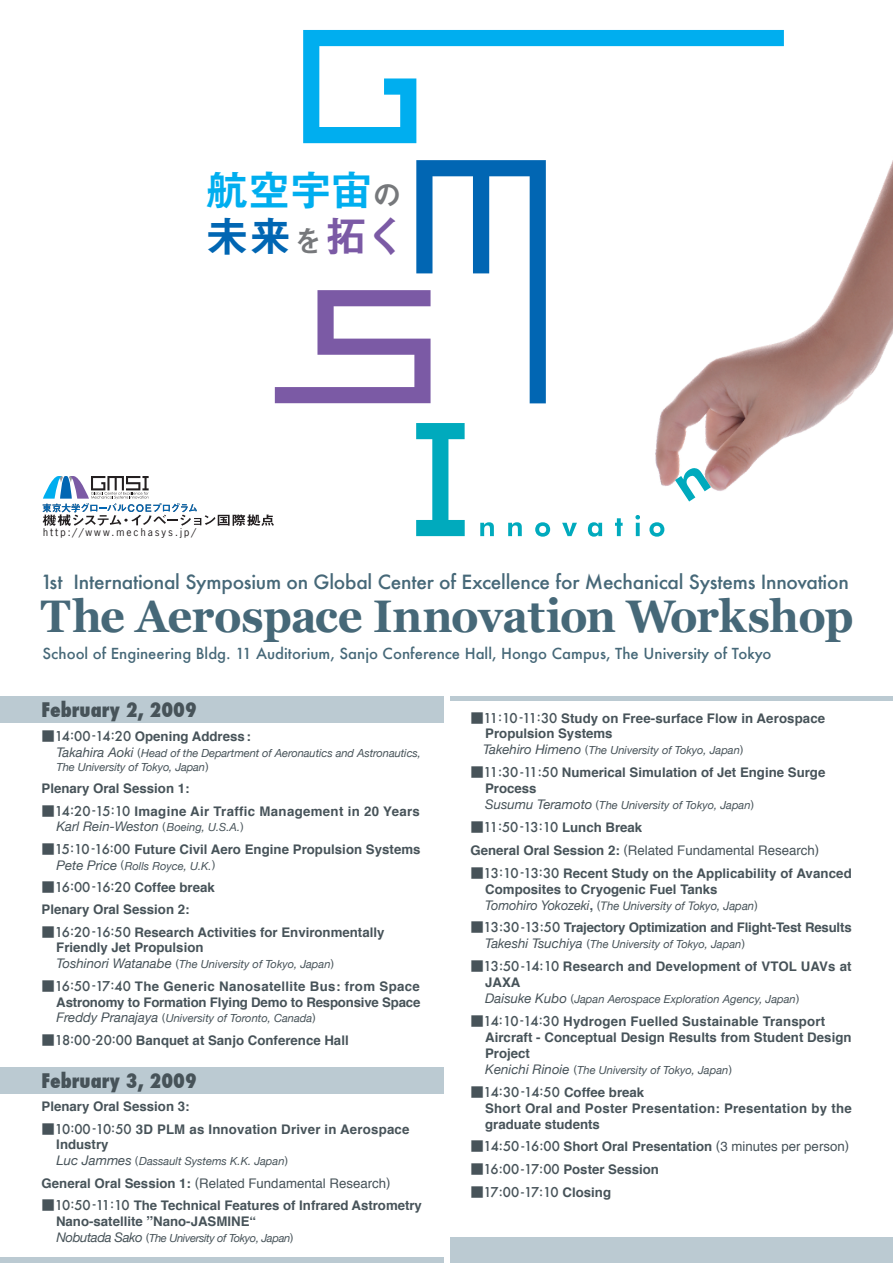
<style>
.page{position:relative;width:893px;height:1263px;background:#fff}
.page>*{position:absolute;margin:0;border:0;box-sizing:border-box;transform-origin:0 0}
.t1{font:700 45.67px "Georgia";letter-spacing:-.01em;color:#466878;scale:.95 1}
.t2{font:42px/46px "Midashi Go MB31";letter-spacing:-.01em;color:#00aeef}
.t3{font:800 condensed 19.65px "Futura";color:#475359}
.t4{font:500 19.12px "Futura";letter-spacing:-.015em;color:#466878}
.t5{font:500 14.85px "Futura";color:#466878}
.t6{font:700 13.27px/16px "Helvetica";color:#475359}
.t7{font:13.27px "Helvetica";color:#475359}
.t8{font:500 13.27px "Futura";letter-spacing:-.065em;color:#475359}
.t9{font:700 13.27px/16px "Helvetica";letter-spacing:.02em;color:#475359}
.t10{font:700 13.27px "Helvetica";letter-spacing:.025em;color:#475359}
.t11{font:italic 13.27px "Helvetica Neue";color:#475359}
.t12{font:italic 11.77px "Helvetica Neue";color:#475359;scale:.96 1}
.t13{font:italic 11.18px/14px "Helvetica Neue";color:#475359}
.t14{font:italic 11.18px "Helvetica Neue";letter-spacing:-.03em;color:#475359}
.t15{font:10.12px "News Gothic Std";letter-spacing:.2em;color:#231f20}
.s1{font-size:29.25px;color:#76787b}
.s2{color:#0166b3}
.s3{color:#7b5aa5}
.s4{font-family:"Midashi Min MA31";font-weight:400}
.s5{font-family:"Futura";font-weight:500}
.s6{font-size:13.27px}
.s7{font-family:"Helvetica";font-style:normal}
.s8{font-family:"Helvetica";font-weight:700}
.s9{font-weight:700}
.s10{font-family:"Helvetica";font-weight:700;font-style:normal;font-size:13.27px}
.s11{font-weight:400}
.s12{font-family:"Helvetica";font-style:normal;font-size:11.18px}
.s13{font-size:11.18px}
</style>
<div class="page">
<div style="left:0;top:697px;width:443px;height:26px;background:#bbcad2"></div>
<hr style="left:450px;top:697px;width:443px;height:4px;background:#bbcad2">
<div style="left:0;top:1068px;width:444px;height:26px;background:#bbcad2"></div>
<div style="left:0;top:1257px;width:443px;height:6px;background:#bbcad2"></div>
<div style="left:450px;top:1237px;width:443px;height:26px;background:#bbcad2"></div>
<img style="left:655px;top:160px;width:238px;height:342px">
<svg style="left:480px;top:522px;width:14px;height:14px"></svg>
<svg style="left:508px;top:522px;width:14px;height:14px"></svg>
<svg style="left:535px;top:522px;width:15px;height:15px"></svg>
<svg style="left:562px;top:523px;width:15px;height:13px"></svg>
<svg style="left:588px;top:522px;width:14px;height:15px"></svg>
<svg style="left:615px;top:518px;width:8px;height:18px"></svg>
<svg style="left:635px;top:515px;width:5px;height:21px"></svg>
<svg style="left:649px;top:522px;width:15px;height:15px"></svg>
<svg style="left:675px;top:468px;width:36px;height:33px"></svg>
<svg style="left:303px;top:30px;width:481px;height:113px"></svg>
<svg style="left:275px;top:160px;width:271px;height:243px"></svg>
<svg style="left:416px;top:423px;width:49px;height:113px"></svg>
<svg style="left:43px;top:476px;width:231px;height:50px"></svg>
<h2 class="t2" style="left:206px;top:168px;width:203px">航空宇宙<span class="s1">の</span><span class="s2">未来</span><span class="s1">を</span><span class="s3">拓く</span></h2>
<p class="t15" style="left:43px;top:526px;width:154px">http://www.mechasys.jp/</p>
<h3 class="t4" style="left:41px;top:568px;width:809px">1st International Symposium on Global Center of Excellence for Mechanical Systems Innovation</h3>
<h1 class="t1" style="left:41px;top:590px;width:857px">The Aerospace Innovation Workshop</h1>
<p class="t5" style="left:42px;top:643px;width:731px">School of Engineering Bldg. 11 Auditorium, Sanjo Conference Hall, Hongo Campus, The University of Tokyo</p>
<h3 class="t3" style="left:42px;top:696px;width:157px">February 2, 2009</h3>
<p class="t6" style="left:485px;top:711px;width:341px;text-indent:-15px"><span class="s4">■</span><span class="s5">11:10-11:30</span> Study on Free-surface Flow in Aerospace<br>Propulsion Systems</p>
<p class="t13" style="left:483px;top:743px;width:262px"><span class="s6">Takehiro Himeno</span> <span class="s7">(</span>The University of Tokyo, Japan<span class="s7">)</span></p>
<p class="t6" style="left:485px;top:765px;width:342px;text-indent:-15px"><span class="s4">■</span><span class="s5">11:30-11:50</span> Numerical Simulation of Jet Engine Surge<br>Process</p>
<p class="t13" style="left:485px;top:798px;width:271px"><span class="s6">Susumu Teramoto</span> <span class="s7">(</span>The University of Tokyo, Japan<span class="s7">)</span></p>
<p class="t8" style="left:470px;top:818px;width:173px"><span class="s4">■</span>11:50-13:10 <span class="s8">Lunch Break</span></p>
<p class="t7" style="left:470px;top:841px;width:350px"><span class="s9">General Oral Session 2:</span> (Related Fundamental Research)</p>
<p class="t6" style="left:485px;top:866px;width:368px;text-indent:-15px"><span class="s4">■</span><span class="s5">13:10-13:30</span> Recent Study on the Applicability of Avanced<br>Composites to Cryogenic Fuel Tanks</p>
<p class="t12" style="left:485px;top:898px;width:286px"><span class="s6">Tomohiro Yokozeki</span><span class="s10">,</span> <span class="s7">(</span>The University of Tokyo, Japan<span class="s7">)</span></p>
<p class="t6" style="left:470px;top:920px;width:383px"><span class="s4">■</span><span class="s5">13:30 -13:50</span> Trajectory Optimization and Flight-Test Results</p>
<p class="t13" style="left:485px;top:937px;width:261px"><span class="s6">Takeshi Tsuchiya</span> <span class="s7">(</span>The University of Tokyo, Japan<span class="s7">)</span></p>
<p class="t6" style="left:485px;top:959px;width:368px;text-indent:-15px"><span class="s4">■</span><span class="s5">13:50-14:10</span> Research and Development of VTOL UAVs at<br>JAXA</p>
<p class="t13" style="left:485px;top:992px;width:316px"><span class="s6">Daisuke Kubo</span> <span class="s7">(</span>Japan Aerospace Exploration Agency, Japan<span class="s7">)</span></p>
<p class="t6" style="left:485px;top:1014px;width:368px;text-indent:-15px"><span class="s4">■</span><span class="s5">14:10-14:30</span> Hydrogen Fuelled Sustainable Transport<br>Aircraft - Conceptual Design Results from Student Design<br>Project</p>
<p class="t13" style="left:485px;top:1063px;width:248px"><span class="s6">Kenichi Rinoie</span> <span class="s7">(</span>The University of Tokyo, Japan<span class="s7">)</span></p>
<p class="t8" style="left:470px;top:1083px;width:175px"><span class="s4">■</span>14:30-14:50 <span class="s8">Coffee break</span></p>
<p class="t9" style="left:485px;top:1101px;width:368px">Short Oral and Poster Presentation: Presentation by the graduate students</p>
<p class="t6" style="left:470px;top:1139px;width:380px"><span class="s4">■</span><span class="s5">14:50-16:00</span> Short Oral Presentation <span class="s11">(3 minutes per person)</span></p>
<p class="t6" style="left:470px;top:1162px;width:190px"><span class="s4">■</span><span class="s5">16:00-17:00</span> Poster Session</p>
<p class="t8" style="left:470px;top:1183px;width:142px"><span class="s4">■</span>17:00-17:10 <span class="s8">Closing</span></p>
<p class="t6" style="left:42px;top:729px;width:211px"><span class="s4">■</span><span class="s5">14:00-14:20</span> Opening Address:</p>
<p class="t13" style="left:56px;top:746px;width:366px"><span class="s6">Takahira Aoki</span> <span class="s7">(</span>Head of the Department of Aeronautics and Astronautics,<br>The University of Tokyo, Japan<span class="s7">)</span></p>
<p class="t6" style="left:42px;top:781px;width:149px">Plenary Oral Session 1:</p>
<p class="t10" style="left:42px;top:802px;width:380px"><span class="s4">■</span><span class="s5">14:20-15:10</span> Imagine Air Traffic Management in 20 Years</p>
<p class="t11" style="left:56px;top:819px;width:189px">Karl Rein-Weston <span class="s12">(</span><span class="s13">Boeing, U.S.A.</span><span class="s12">)</span></p>
<p class="t6" style="left:42px;top:842px;width:381px"><span class="s4">■</span><span class="s5">15:10-16:00</span> Future Civil Aero Engine Propulsion Systems</p>
<p class="t13" style="left:56px;top:858px;width:160px"><span class="s6">Pete Price</span> <span class="s7">(</span>Rolls Royce, U.K.<span class="s7">)</span></p>
<p class="t8" style="left:42px;top:878px;width:175px"><span class="s4">■</span>16:00-16:20 <span class="s8">Coffee break</span></p>
<p class="t6" style="left:42px;top:902px;width:149px">Plenary Oral Session 2:</p>
<p class="t6" style="left:56px;top:925px;width:330px;text-indent:-15px"><span class="s4">■</span><span class="s5">16:20-16:50</span> Research Activities for Environmentally<br>Friendly Jet Propulsion</p>
<p class="t13" style="left:56px;top:957px;width:279px"><span class="s6">Toshinori Watanabe</span> <span class="s7">(</span>The University of Tokyo, Japan<span class="s7">)</span></p>
<p class="t6" style="left:42px;top:979px;width:380px;text-align:right"><span class="s4">■</span><span class="s5">16:50-17:40</span> The Generic Nanosatellite Bus: from Space<br>Astronomy to Formation Flying Demo to Responsive Space</p>
<p class="t13" style="left:56px;top:1011px;width:261px"><span class="s6">Freddy Pranajaya</span> <span class="s7">(</span>University of Toronto, Canada<span class="s7">)</span></p>
<p class="t6" style="left:42px;top:1033px;width:309px"><span class="s4">■</span><span class="s5">18:00-20:00</span> Banquet at Sanjo Conference Hall</p>
<h3 class="t3" style="left:42px;top:1067px;width:157px">February 3, 2009</h3>
<p class="t6" style="left:42px;top:1099px;width:149px">Plenary Oral Session 3:</p>
<p class="t6" style="left:56px;top:1121px;width:355px;text-indent:-15px"><span class="s4">■</span><span class="s5">10:00-10:50</span> 3D PLM as Innovation Driver in Aerospace<br>Industry</p>
<p class="t13" style="left:56px;top:1154px;width:233px"><span class="s6">Luc Jammes</span> <span class="s7">(</span>Dassault Systems K.K. Japan<span class="s7">)</span></p>
<p class="t7" style="left:42px;top:1174px;width:350px"><span class="s9">General Oral Session 1:</span> (Related Fundamental Research)</p>
<p class="t6" style="left:56px;top:1198px;width:367px;text-indent:-14px"><span class="s4">■</span><span class="s5">10:50-11:10</span> The Technical Features of Infrared Astrometry<br>Nano-satellite</p>
<p class="t6" style="left:147px;top:1206px;width:8px">,,</p>
<p class="t6" style="left:153px;top:1214px;width:105px">Nano-JASMINE“</p>
<p class="t14" style="left:56px;top:1231px;width:239px"><span class="s6">Nobutada Sako</span> <span class="s7">(</span>The University of Tokyo, Japan<span class="s7">)</span></p>
</div>
